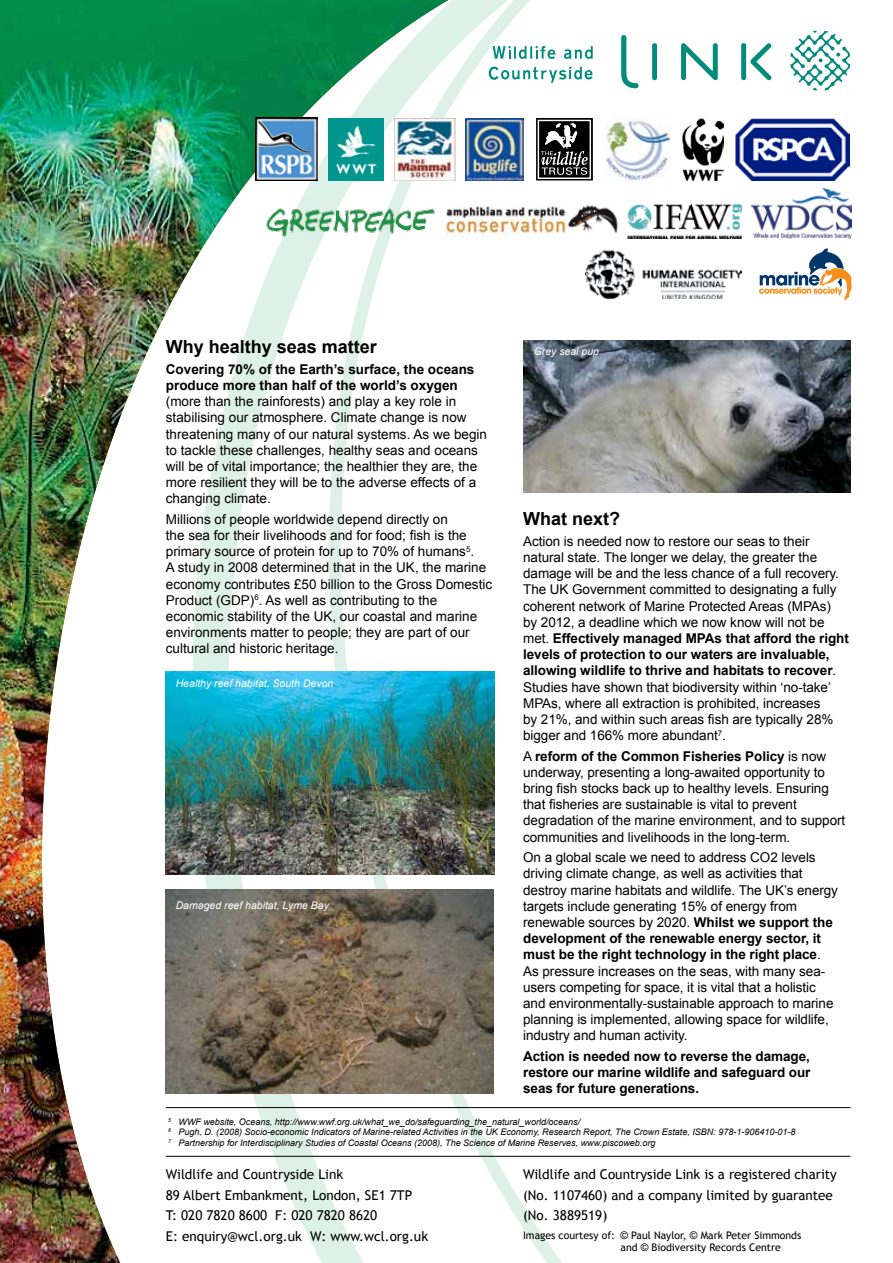
<style>
.page{position:relative;width:893px;height:1263px;background:#fff}
.page>*{position:absolute;margin:0;border:0;box-sizing:border-box;transform-origin:0 0}
.t1{font:700 18px "Arial";color:#000}
.t2{font:13.5px/16.2px "Arial";letter-spacing:-.005em;color:#000}
.t3{font:13.5px/20.4px "Trebuchet MS";color:#000}
.t4{font:700 13.5px/16.2px "Arial";color:#000}
.t5{font:10.5px/12.6px "Trebuchet MS";color:#000}
.t6{font:italic 10.5px "Arial";color:#fff}
.t7{font:italic 9px/10.5px "Arial";color:#000}
.s1{font-weight:700}
.s2{font-family:"Arial"}
</style>
<div class="page">
<svg style="left:448px;top:0;width:126px;height:1263px"></svg>
<hr style="left:166px;top:1156px;width:684px;height:1px;background:#000">
<img style="left:0;top:0;width:448px;height:1263px">
<svg style="left:564px;top:46px;width:29px;height:13px"></svg>
<svg style="left:489px;top:67px;width:104px;height:16px"></svg>
<svg style="left:493px;top:46px;width:62px;height:13px"></svg>
<svg style="left:621px;top:35px;width:18px;height:53px"></svg>
<div style="left:652px;top:43px;width:5px;height:37px;background:#008b7b;border-radius:2px"></div>
<div style="left:741px;top:43px;width:5px;height:37px;background:#008b7b;border-radius:2px"></div>
<svg style="left:750px;top:43px;width:22px;height:37px"></svg>
<svg style="left:681px;top:43px;width:37px;height:37px"></svg>
<svg style="left:790px;top:31px;width:60px;height:60px"></svg>
<img style="left:166px;top:672px;width:328px;height:202px">
<img style="left:166px;top:890px;width:327px;height:204px">
<hr style="left:166px;top:1107px;width:684px;height:1px;background:#000">
<img style="left:523px;top:340px;width:327px;height:153px">
<img style="left:466px;top:119px;width:57px;height:62px">
<img style="left:255px;top:118px;width:62px;height:62px">
<div style="left:537px;top:118px;width:55px;height:62px;background:#000;border:1px solid #000"></div>
<div style="left:538px;top:120px;width:53px;height:59px;border:1px solid #fff"></div>
<svg style="left:539px;top:123px;width:49px;height:52px"></svg>
<img style="left:682px;top:118px;width:42px;height:62px">
<img style="left:751px;top:187px;width:101px;height:52px">
<img style="left:446px;top:204px;width:172px;height:34px">
<img style="left:395px;top:119px;width:61px;height:62px">
<img style="left:605px;top:119px;width:66px;height:62px">
<img style="left:329px;top:118px;width:54px;height:62px">
<img style="left:265px;top:207px;width:171px;height:32px">
<img style="left:628px;top:205px;width:113px;height:33px">
<svg style="left:759px;top:248px;width:93px;height:52px"></svg>
<img style="left:585px;top:250px;width:156px;height:49px">
<img style="left:735px;top:119px;width:114px;height:61px">
<h1 class="t1" style="left:166px;top:335px;width:213px">Why healthy seas matter</h1>
<p class="t4" style="left:166px;top:361px;width:310px">Covering 70% of the Earth’s surface, the oceans produce more than half of the world’s oxygen</p>
<p class="t2" style="left:166px;top:393px;width:323px">(more than the rainforests) and play a key role in stabilising our atmosphere. Climate change is now threatening many of our natural systems. As we begin to tackle these challenges, healthy seas and oceans will be of vital importance; the healthier they are, the more resilient they will be to the adverse effects of a changing climate.</p>
<p class="t2" style="left:166px;top:511px;width:328px">Millions of people worldwide depend directly on<br>the sea for their livelihoods and for food; fish is the primary source of protein for up to 70% of humans<sup>5</sup>.<br>A study in 2008 determined that in the UK, the marine economy contributes £50 billion to the Gross Domestic Product (GDP)<sup>6</sup>. As well as contributing to the economic stability of the UK, our coastal and marine environments matter to people; they are part of our cultural and historic heritage.</p>
<h1 class="t1" style="left:523px;top:507px;width:99px">What next?</h1>
<p class="t6" style="left:534px;top:344px;width:67px">Grey seal pup</p>
<p class="t2" style="left:523px;top:533px;width:327px">Action is needed now to restore our seas to their natural state. The longer we delay, the greater the damage will be and the less chance of a full recovery.<br>The UK Government committed to designating a fully coherent network of Marine Protected Areas (MPAs)<br>by 2012, a deadline which we now know will not be met. <span class="s1">Effectively managed MPAs that afford the right levels of protection to our waters are invaluable, allowing wildlife to thrive and habitats to recover</span>.<br>Studies have shown that biodiversity within ‘no-take’ MPAs, where all extraction is prohibited, increases<br>by 21%, and within such areas fish are typically 28% bigger and 166% more abundant<sup>7</sup>.</p>
<p class="t2" style="left:523px;top:748px;width:324px">A <span class="s1">reform of the Common Fisheries Policy</span> is now underway, presenting a long-awaited opportunity to bring fish stocks back up to healthy levels. Ensuring that fisheries are sustainable is vital to prevent degradation of the marine environment, and to support communities and livelihoods in the long-term.</p>
<p class="t2" style="left:523px;top:849px;width:316px">On a global scale we need to address CO2 levels driving climate change, as well as activities that destroy marine habitats and wildlife. The UK’s energy targets include generating 15% of energy from renewable sources by 2020. <span class="s1">Whilst we support the development of the renewable energy sector, it must be the right technology in the right place</span>.<br>As pressure increases on the seas, with many sea&shy;users competing for space, it is vital that a holistic and environmentally-sustainable approach to marine planning is implemented, allowing space for wildlife, industry and human activity.</p>
<p class="t4" style="left:523px;top:1048px;width:289px;text-align:justify">Action is needed now to reverse the damage, restore our marine wildlife and safeguard our seas for future generations.</p>
<p class="t7" style="left:168px;top:1116px;width:629px"><sup>5</sup> WWF website, Oceans, http://www.wwf.org.uk/what_we_do/safeguarding_the_natural_world/oceans/<br><sup>6</sup> Pugh, D. (2008) Socio-economic Indicators of Marine-related Activities in the UK Economy, Research Report, The Crown Estate, ISBN: 978-1-906410-01-8<br><sup>7</sup> Partnership for Interdisciplinary Studies of Coastal Oceans (2008), The Science of Marine Reserves, www.piscoweb.org</p>
<p class="t6" style="left:176px;top:676px;width:159px">Healthy reef habitat, South Devon</p>
<p class="t6" style="left:176px;top:898px;width:155px">Damaged reef habitat, Lyme Bay</p>
<p class="t3" style="left:166px;top:1164px;width:264px">Wildlife and Countryside Link<br>89 Albert Embankment, London, SE1 7TP<br>T: 020 7820 8600 F: 020 7820 8620<br>E: enquiry@wcl.org.uk W: www.wcl.org.uk</p>
<p class="t3" style="left:523px;top:1164px;width:315px">Wildlife and Countryside Link is a registered charity (No. 1107460) and a company limited by guarantee (No. 3889519)</p>
<p class="t5" style="left:620px;top:1229px;width:182px;text-indent:-98px">Images courtesy of: <span class="s2">©</span> Paul Naylor, <span class="s2">©</span> Mark Peter Simmonds and <span class="s2">©</span> Biodiversity Records Centre</p>
</div>
